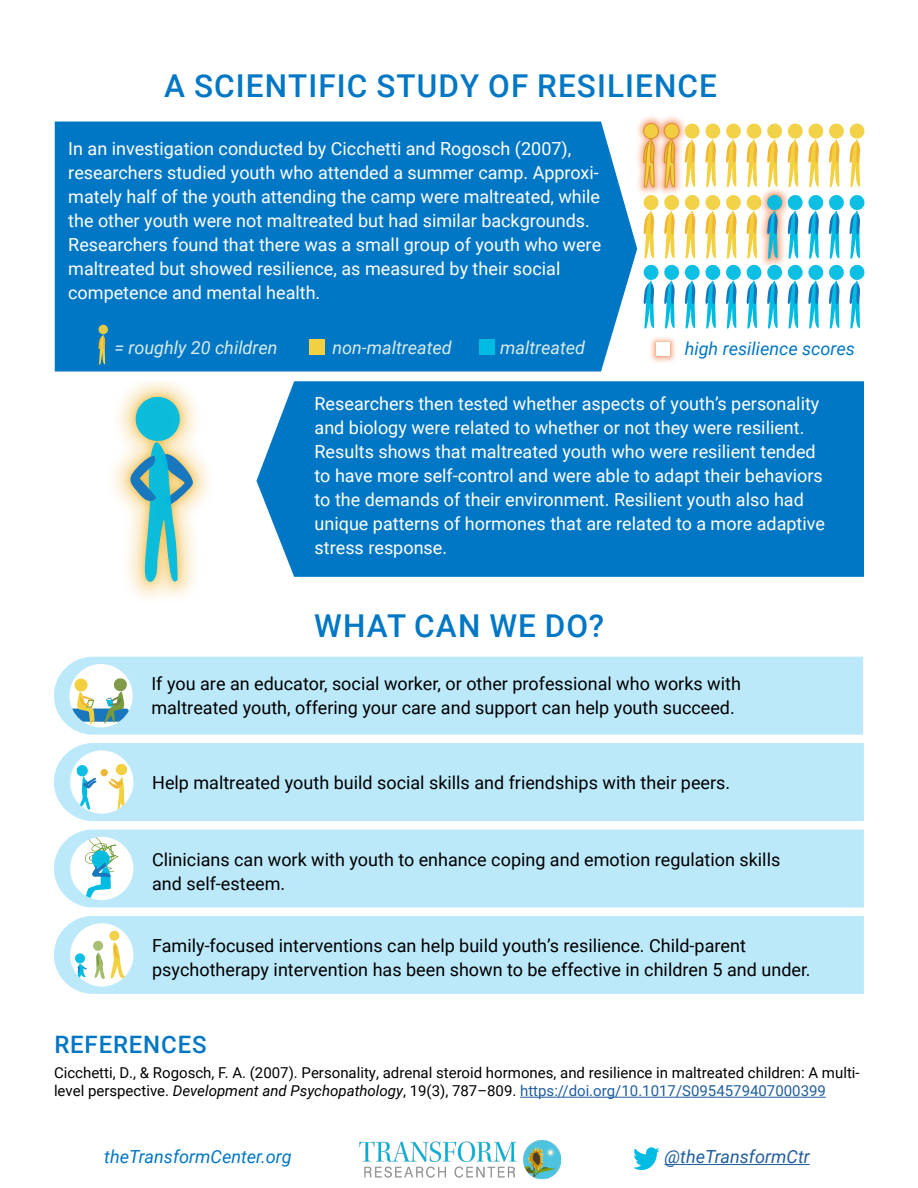
<style>
.page{position:relative;width:918px;height:1188px;background:#fff}
.page>*{position:absolute;margin:0;border:0;box-sizing:border-box;transform-origin:0 0}
.t1{font:500 31.5px "Roboto";letter-spacing:.035em;color:#0077c5}
.t2{font:500 24px "Roboto";letter-spacing:.035em;color:#0077c5}
.t3{font:18px/24px "Roboto";color:#fff}
.t4{font:18px/24px "Roboto";color:#000}
.t5{font:italic 18px "Roboto";color:#0077c5}
.t6{font:italic 18px "Roboto";color:#d8ebec}
.t7{font:italic 18px "Roboto";color:#215e9e}
.t8{font:15px/18px "Roboto";color:#000}
.s1{font-style:italic}
.s2{color:#215e9e}
</style>
<div class="page">
<div style="left:54px;top:657px;width:809px;height:78px;background:#bbe9fa"></div>
<div style="left:69px;top:664px;width:64px;height:63px;background:#fff;border-radius:50%"></div>
<svg style="left:70px;top:709px;width:59px;height:13px"></svg>
<svg style="left:73px;top:678px;width:22px;height:47px"></svg>
<svg style="left:104px;top:678px;width:24px;height:46px"></svg>
<div style="left:54px;top:743px;width:810px;height:78px;background:#bbe9fa"></div>
<div style="left:70px;top:750px;width:63px;height:64px;background:#fff;border-radius:50%"></div>
<svg style="left:76px;top:765px;width:21px;height:45px"></svg>
<div style="left:101px;top:769px;width:7px;height:7px;background:#f0b532;border-radius:50%"></div>
<svg style="left:108px;top:764px;width:19px;height:46px"></svg>
<img style="left:359px;top:1141px;width:201px;height:37px">
<hr style="left:665px;top:1164px;width:145px;height:1px;background:#215e9e">
<svg style="left:633px;top:1147px;width:27px;height:24px"></svg>
<div style="left:54px;top:829px;width:810px;height:78px;background:#bbe9fa"></div>
<div style="left:70px;top:837px;width:63px;height:63px;background:#fff;border-radius:50%"></div>
<svg style="left:84px;top:837px;width:34px;height:63px"></svg>
<div style="left:54px;top:916px;width:810px;height:78px;background:#bbe9fa"></div>
<div style="left:70px;top:923px;width:63px;height:64px;background:#fff;border-radius:50%"></div>
<svg style="left:75px;top:953px;width:10px;height:10px"></svg>
<svg style="left:77px;top:964px;width:10px;height:14px"></svg>
<svg style="left:109px;top:931px;width:10px;height:10px"></svg>
<svg style="left:94px;top:942px;width:32px;height:37px"></svg>
<hr style="left:520px;top:1097px;width:306px;height:1px;background:#215e9e">
<div style="left:55px;top:122px;width:582px;height:250px;background:#0077c5"></div>
<div style="left:256px;top:381px;width:608px;height:196px;background:#0077c5"></div>
<img style="left:632px;top:116px;width:21px;height:83px">
<img style="left:639px;top:119px;width:14px;height:73px">
<img style="left:653px;top:116px;width:27px;height:78px">
<img style="left:660px;top:119px;width:24px;height:73px">
<svg style="left:643px;top:123px;width:221px;height:66px"></svg>
<img style="left:756px;top:183px;width:37px;height:82px">
<img style="left:763px;top:191px;width:23px;height:72px">
<svg style="left:643px;top:195px;width:221px;height:64px"></svg>
<svg style="left:643px;top:265px;width:221px;height:64px"></svg>
<img style="left:114px;top:381px;width:95px;height:217px">
<svg style="left:130px;top:397px;width:66px;height:185px;background:#95cdc5"></svg>
<svg style="left:99px;top:325px;width:9px;height:40px"></svg>
<div style="left:309px;top:339px;width:16px;height:16px;background:#f2d03f"></div>
<div style="left:480px;top:339px;width:15px;height:16px;background:#00bce2"></div>
<img style="left:650px;top:337px;width:26px;height:25px">
<img style="left:653px;top:339px;width:21px;height:21px">
<div style="left:656px;top:343px;width:14px;height:13px;background:#fff"></div>
<h1 class="t1" style="left:164px;top:64px;width:554px">A SCIENTIFIC STUDY OF RESILIENCE</h1>
<p class="t3" style="left:68px;top:136px;width:535px">In an investigation conducted by Cicchetti and Rogosch (2007), researchers studied youth who attended a summer camp. Approxi&shy;mately half of the youth attending the camp were maltreated, while the other youth were not maltreated but had similar backgrounds.<br>Researchers found that there was a small group of youth who were maltreated but showed resilience, as measured by their social competence and mental health.</p>
<p class="t6" style="left:115px;top:335px;width:165px">= roughly 20 children</p>
<p class="t6" style="left:332px;top:335px;width:121px">non-maltreated</p>
<p class="t6" style="left:500px;top:335px;width:87px">maltreated</p>
<p class="t5" style="left:685px;top:336px;width:172px">high resilience scores</p>
<p class="t3" style="left:315px;top:391px;width:512px">Researchers then tested whether aspects of youth’s personality and biology were related to whether or not they were resilient.<br>Results shows that maltreated youth who were resilient tended to have more self-control and were able to adapt their behaviors to the demands of their environment. Resilient youth also had unique patterns of hormones that are related to a more adaptive stress response.</p>
<h1 class="t1" style="left:314px;top:603px;width:291px">WHAT CAN WE DO?</h1>
<p class="t4" style="left:151px;top:671px;width:591px">If you are an educator, social worker, or other professional who works with maltreated youth, offering your care and support can help youth succeed.</p>
<p class="t4" style="left:152px;top:770px;width:579px">Help maltreated youth build social skills and friendships with their peers.</p>
<p class="t4" style="left:152px;top:847px;width:630px">Clinicians can work with youth to enhance coping and emotion regulation skills and self-esteem.</p>
<p class="t4" style="left:152px;top:933px;width:660px">Family-focused interventions can help build youth’s resilience. Child-parent psychotherapy intervention has been shown to be effective in children 5 and under.</p>
<h2 class="t2" style="left:54px;top:1028px;width:154px">REFERENCES</h2>
<p class="t8" style="left:54px;top:1063px;width:807px">Cicchetti, D., &amp; Rogosch, F. A. (2007). Personality, adrenal steroid hormones, and resilience in maltreated children: A multi&shy;level perspective. <span class="s1">Development and Psychopathology</span>, 19(3), 787–809. <span class="s2">https://doi.org/10.1017/S0954579407000399</span></p>
<p class="t5" style="left:104px;top:1144px;width:189px">theTransformCenter.org</p>
<p class="t7" style="left:665px;top:1144px;width:147px">@theTransformCtr</p>
</div>
